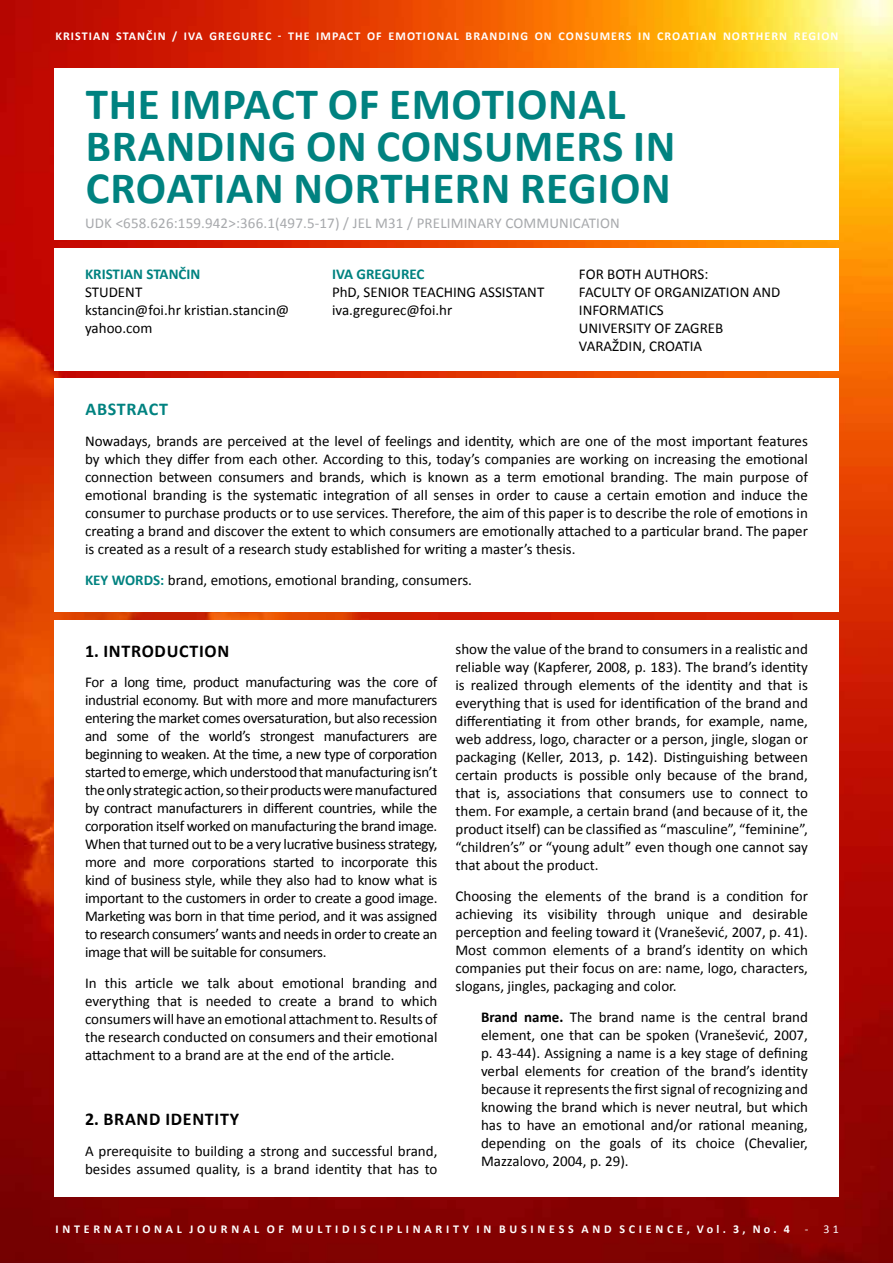
<style>
.page{position:relative;width:893px;height:1263px;background:#fff}
.page>*{position:absolute;margin:0;border:0;box-sizing:border-box;transform-origin:0 0}
.t1{font:700 45px/42px "Calibri";letter-spacing:.015em;color:#008280}
.t2{font:700 18px "Calibri";letter-spacing:.04em;color:#000}
.t3{font:700 18px "Calibri";letter-spacing:.04em;color:#008280}
.t4{font:15px/18px "Calibri";color:#000;text-align:justify}
.t5{font:15px "Calibri";letter-spacing:.01em;color:#a7a9ac}
.t6{font:700 15px "Calibri";color:#008280}
.t7{font:700 12px "Calibri";letter-spacing:.09em;color:#fff}
.s1{font-weight:700;color:#008280}
.s2{font-weight:700}
.s3{font-weight:400}
</style>
<div class="page">
<img style="left:0;top:0;width:893px;height:1263px">
<div style="left:54px;top:249px;width:785px;height:122px;background:#fff"></div>
<div style="left:54px;top:68px;width:785px;height:172px;background:#fff"></div>
<div style="left:54px;top:378px;width:785px;height:234px;background:#fff"></div>
<div style="left:54px;top:621px;width:785px;height:576px;background:#fff"></div>
<p class="t7" style="left:55px;top:28px;width:785px">KRISTIAN STANČIN / IVA GREGUREC - THE IMPACT OF EMOTIONAL BRANDING ON CONSUMERS IN CROATIAN NORTHERN REGION</p>
<h1 class="t1" style="left:86px;top:83px;width:591px">THE IMPACT OF EMOTIONAL<br>BRANDING ON CONSUMERS IN<br>CROATIAN NORTHERN REGION</h1>
<p class="t5" style="left:85px;top:214px;width:536px">UDK &lt;658.626:159.942&gt;:366.1(497.5-17) / JEL M31 / PRELIMINARY COMMUNICATION</p>
<p class="t6" style="left:85px;top:264px;width:117px">KRISTIAN STANČIN</p>
<p class="t4" style="left:85px;top:283px;width:206px;text-align:left">STUDENT<br>kstancin@foi.hr kristian.stancin@ yahoo.com</p>
<p class="t6" style="left:332px;top:264px;width:94px">IVA GREGUREC</p>
<p class="t4" style="left:332px;top:283px;width:214px">PhD, SENIOR TEACHING ASSISTANT iva.gregurec@foi.hr</p>
<p class="t4" style="left:579px;top:265px;width:203px;text-align:left">FOR BOTH AUTHORS:<br>FACULTY OF ORGANIZATION AND<br>INFORMATICS<br>UNIVERSITY OF ZAGREB<br>VARAŽDIN, CROATIA</p>
<p class="t3" style="left:85px;top:398px;width:84px">ABSTRACT</p>
<p class="t4" style="left:85px;top:432px;width:724px">Nowadays, brands are perceived at the level of feelings and identity, which are one of the most important features by which they differ from each other. According to this, today’s companies are working on increasing the emotional connection between consumers and brands, which is known as a term emotional branding. The main purpose of emotional branding is the systematic integration of all senses in order to cause a certain emotion and induce the consumer to purchase products or to use services. Therefore, the aim of this paper is to describe the role of emotions in creating a brand and discover the extent to which consumers are emotionally attached to a particular brand. The paper is created as a result of a research study established for writing a master’s thesis.</p>
<p class="t4" style="left:85px;top:571px;width:388px"><span class="s1">KEY WORDS:</span> brand, emotions, emotional branding, consumers.</p>
<p class="t2" style="left:85px;top:639px;width:36px">1. INTRODUCTION</p>
<p class="t4" style="left:85px;top:673px;width:354px">For a long time, product manufacturing was the core of industrial economy. But with more and more manufacturers entering the market comes oversaturation, but also recession and some of the world’s strongest manufacturers are beginning to weaken. At the time, a new type of corporation started to emerge, which understood that manufacturing isn’t the only strategic action, so their products were manufactured by contract manufacturers in different countries, while the corporation itself worked on manufacturing the brand image.<br>When that turned out to be a very lucrative business strategy, more and more corporations started to incorporate this kind of business style, while they also had to know what is important to the customers in order to create a good image.<br>Marketing was born in that time period, and it was assigned to research consumers’ wants and needs in order to create an image that will be suitable for consumers.</p>
<p class="t4" style="left:85px;top:974px;width:354px">In this article we talk about emotional branding and everything that is needed to create a brand to which consumers will have an emotional attachment to. Results of the research conducted on consumers and their emotional attachment to a brand are at the end of the article.</p>
<p class="t2" style="left:85px;top:1108px;width:155px">2. BRAND IDENTITY</p>
<p class="t4" style="left:85px;top:1142px;width:354px">A prerequisite to building a strong and successful brand, besides assumed quality, is a brand identity that has to</p>
<p class="t4" style="left:455px;top:640px;width:354px">show the value of the brand to consumers in a realistic and reliable way (Kapferer, 2008, p. 183). The brand’s identity is realized through elements of the identity and that is everything that is used for identification of the brand and differentiating it from other brands, for example, name, web address, logo, character or a person, jingle, slogan or packaging (Keller, 2013, p. 142). Distinguishing between certain products is possible only because of the brand, that is, associations that consumers use to connect to them. For example, a certain brand (and because of it, the product itself) can be classified as “masculine”, “feminine”, “children’s” or “young adult” even though one cannot say that about the product.</p>
<p class="t4" style="left:455px;top:887px;width:354px">Choosing the elements of the brand is a condition for achieving its visibility through unique and desirable perception and feeling toward it (Vranešević, 2007, p. 41).<br>Most common elements of a brand’s identity on which companies put their focus on are: name, logo, characters, slogans, jingles, packaging and color.</p>
<p class="t4" style="left:481px;top:1008px;width:328px"><span class="s2">BRAND NAME.</span> The brand name is the central brand element, one that can be spoken (Vranešević, 2007, p. 43-44). Assigning a name is a key stage of defining verbal elements for creation of the brand’s identity because it represents the first signal of recognizing and knowing the brand which is never neutral, but which has to have an emotional and/or rational meaning, depending on the goals of its choice (Chevalier, Mazzalovo, 2004, p. 29).</p>
<p class="t7" style="left:55px;top:1222px;width:18px">I NTERNATIONAL</p>
<p class="t7" style="left:190px;top:1222px;width:19px">J OURNAL</p>
<p class="t7" style="left:267px;top:1222px;width:10px">OF</p>
<p class="t7" style="left:292px;top:1222px;width:25px">M ULTIDISCIPLINARITY</p>
<p class="t7" style="left:477px;top:1222px;width:8px">IN</p>
<p class="t7" style="left:499px;top:1222px;width:21px">B USINESS</p>
<p class="t7" style="left:581px;top:1222px;width:11px">AND</p>
<p class="t7" style="left:619px;top:1222px;width:20px">S CIENCE</p>
<p class="t7" style="left:687px;top:1222px;width:154px">, VOL. 3, NO. 4 <span class="s3">- 31</span></p>
</div>
